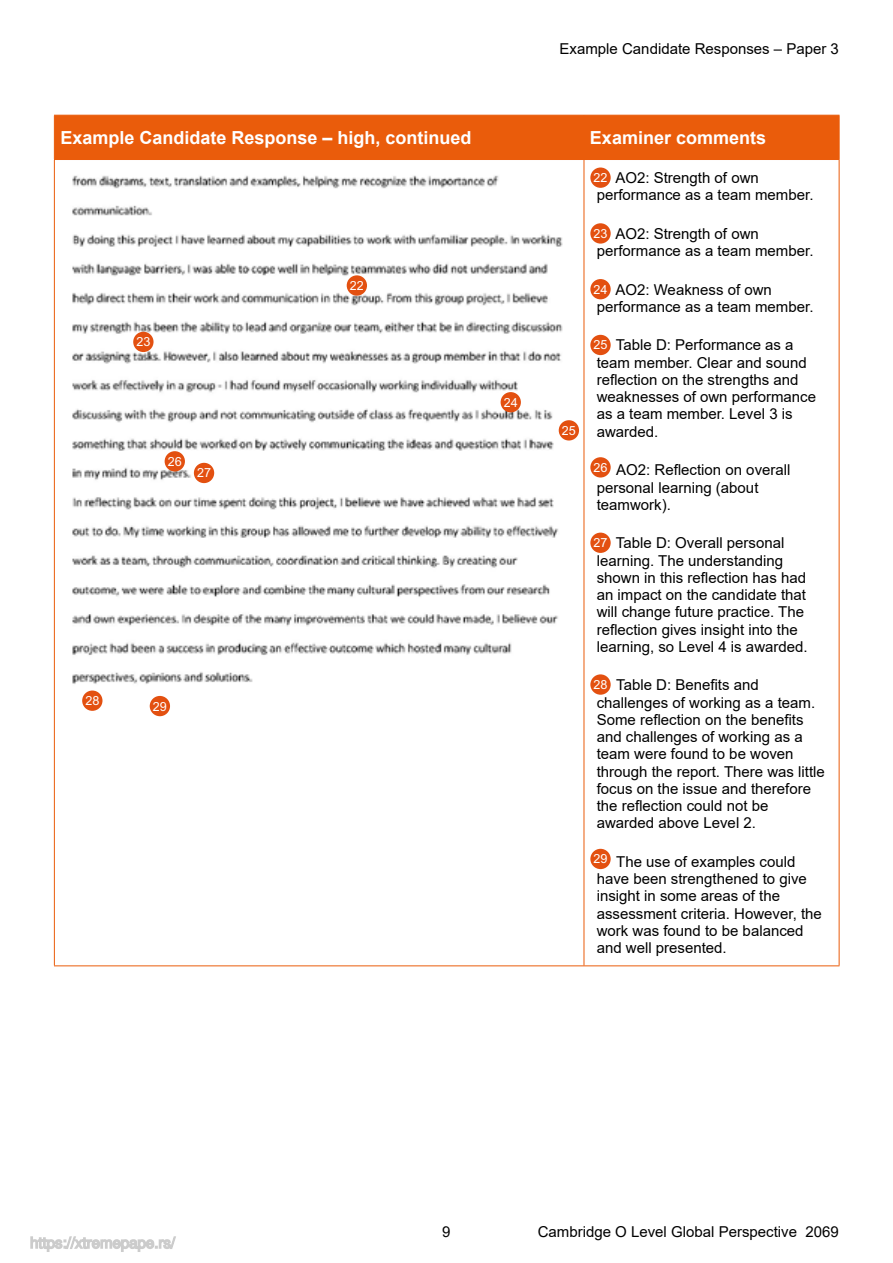
<style>
.page{position:relative;width:893px;height:1263px;background:#fff}
.page>*{position:absolute;margin:0;border:0;box-sizing:border-box;transform-origin:0 0}
.t1{font:700 18px "Arial";color:#fff}
.t2{font:15px/17.2px "Arial";color:#000}
.t3{font:12.6px "Arial MT Pro";color:#fff}
</style>
<div class="page">
<div style="left:55px;top:116px;width:784px;height:43px;background:#ea5c0b"></div>
<hr style="left:54px;top:116px;width:1px;height:43px;background:#ea5c0b">
<hr style="left:54px;top:115px;width:530px;height:1px;background:#ea5c0b">
<hr style="left:54px;top:159px;width:530px;height:1px;background:#ea5c0b">
<hr style="left:584px;top:116px;width:1px;height:43px;background:#ea5c0b">
<hr style="left:584px;top:115px;width:255px;height:1px;background:#ea5c0b">
<hr style="left:839px;top:116px;width:1px;height:43px;background:#ea5c0b">
<hr style="left:584px;top:159px;width:255px;height:1px;background:#ea5c0b">
<hr style="left:54px;top:160px;width:1px;height:805px;background:#ea5c0b">
<hr style="left:54px;top:965px;width:530px;height:1px;background:#ea5c0b">
<hr style="left:584px;top:160px;width:1px;height:805px;background:#ea5c0b">
<hr style="left:839px;top:160px;width:1px;height:805px;background:#ea5c0b">
<hr style="left:584px;top:965px;width:255px;height:1px;background:#ea5c0b">
<img style="left:72px;top:175px;width:499px;height:542px">
<div style="left:590px;top:168px;width:21px;height:20px;background:#e35010;border-radius:50%"></div>
<div style="left:347px;top:275px;width:20px;height:21px;background:#e35010;border-radius:50%"></div>
<div style="left:590px;top:223px;width:21px;height:21px;background:#e35010;border-radius:50%"></div>
<div style="left:133px;top:332px;width:21px;height:20px;background:#e35010;border-radius:50%"></div>
<div style="left:590px;top:279px;width:21px;height:20px;background:#e35010;border-radius:50%"></div>
<div style="left:501px;top:392px;width:20px;height:20px;background:#e35010;border-radius:50%"></div>
<div style="left:590px;top:335px;width:21px;height:20px;background:#e35010;border-radius:50%"></div>
<div style="left:590px;top:533px;width:21px;height:20px;background:#e35010;border-radius:50%"></div>
<div style="left:559px;top:420px;width:20px;height:20px;background:#e35010;border-radius:50%"></div>
<div style="left:590px;top:457px;width:21px;height:20px;background:#e35010;border-radius:50%"></div>
<div style="left:165px;top:451px;width:20px;height:20px;background:#e35010;border-radius:50%"></div>
<div style="left:194px;top:463px;width:20px;height:20px;background:#e35010;border-radius:50%"></div>
<div style="left:590px;top:674px;width:21px;height:21px;background:#e35010;border-radius:50%"></div>
<div style="left:82px;top:690px;width:20px;height:21px;background:#e35010;border-radius:50%"></div>
<div style="left:590px;top:849px;width:21px;height:20px;background:#e35010;border-radius:50%"></div>
<div style="left:150px;top:696px;width:20px;height:20px;background:#e35010;border-radius:50%"></div>
<svg style="left:30px;top:1236px;width:146px;height:16px"></svg>
<p class="t2" style="left:560px;top:41px;width:281px">Example Candidate Responses – Paper 3</p>
<p class="t1" style="left:60px;top:131px;width:413px">Example Candidate Response – high, continued</p>
<p class="t1" style="left:590px;top:131px;width:178px">Examiner comments</p>
<p class="t2" style="left:597px;top:171px;width:218px;text-indent:19px">AO2: Strength of own performance as a team member.</p>
<p class="t2" style="left:597px;top:226px;width:218px;text-indent:19px">AO2: Strength of own performance as a team member.</p>
<p class="t2" style="left:597px;top:282px;width:218px;text-indent:19px">AO2: Weakness of own performance as a team member.</p>
<p class="t2" style="left:597px;top:338px;width:221px;text-indent:19px">Table D: Performance as a team member. Clear and sound reflection on the strengths and weaknesses of own performance as a team member. Level 3 is awarded.</p>
<p class="t2" style="left:597px;top:461px;width:195px;text-indent:20px">AO2: Reflection on overall personal learning (about teamwork).</p>
<p class="t2" style="left:597px;top:536px;width:212px;text-indent:19px">Table D: Overall personal learning. The understanding shown in this reflection has had an impact on the candidate that will change future practice. The reflection gives insight into the learning, so Level 4 is awarded.</p>
<p class="t2" style="left:597px;top:676px;width:230px;text-indent:20px">Table D: Benefits and challenges of working as a team.<br>Some reflection on the benefits and challenges of working as a team were found to be woven through the report. There was little focus on the issue and therefore the reflection could not be awarded above Level 2.</p>
<p class="t2" style="left:597px;top:854px;width:227px;text-indent:20px">The use of examples could have been strengthened to give insight in some areas of the assessment criteria. However, the work was found to be balanced and well presented.</p>
<p class="t3" style="left:593px;top:170px;width:16px">22</p>
<p class="t3" style="left:593px;top:226px;width:16px">23</p>
<p class="t3" style="left:350px;top:278px;width:16px">22</p>
<p class="t3" style="left:593px;top:282px;width:16px">24</p>
<p class="t3" style="left:136px;top:335px;width:16px">23</p>
<p class="t3" style="left:593px;top:338px;width:16px">25</p>
<p class="t3" style="left:504px;top:395px;width:16px">24</p>
<p class="t3" style="left:562px;top:423px;width:16px">25</p>
<p class="t3" style="left:168px;top:454px;width:16px">26</p>
<p class="t3" style="left:593px;top:460px;width:16px">26</p>
<p class="t3" style="left:197px;top:466px;width:16px">27</p>
<p class="t3" style="left:593px;top:535px;width:16px">27</p>
<p class="t3" style="left:593px;top:677px;width:16px">28</p>
<p class="t3" style="left:85px;top:693px;width:16px">28</p>
<p class="t3" style="left:153px;top:699px;width:16px">29</p>
<p class="t3" style="left:593px;top:852px;width:16px">29</p>
<p class="t2" style="left:442px;top:1225px;width:10px">9</p>
<p class="t2" style="left:538px;top:1225px;width:302px">Cambridge O Level Global Perspective 2069</p>
</div>
